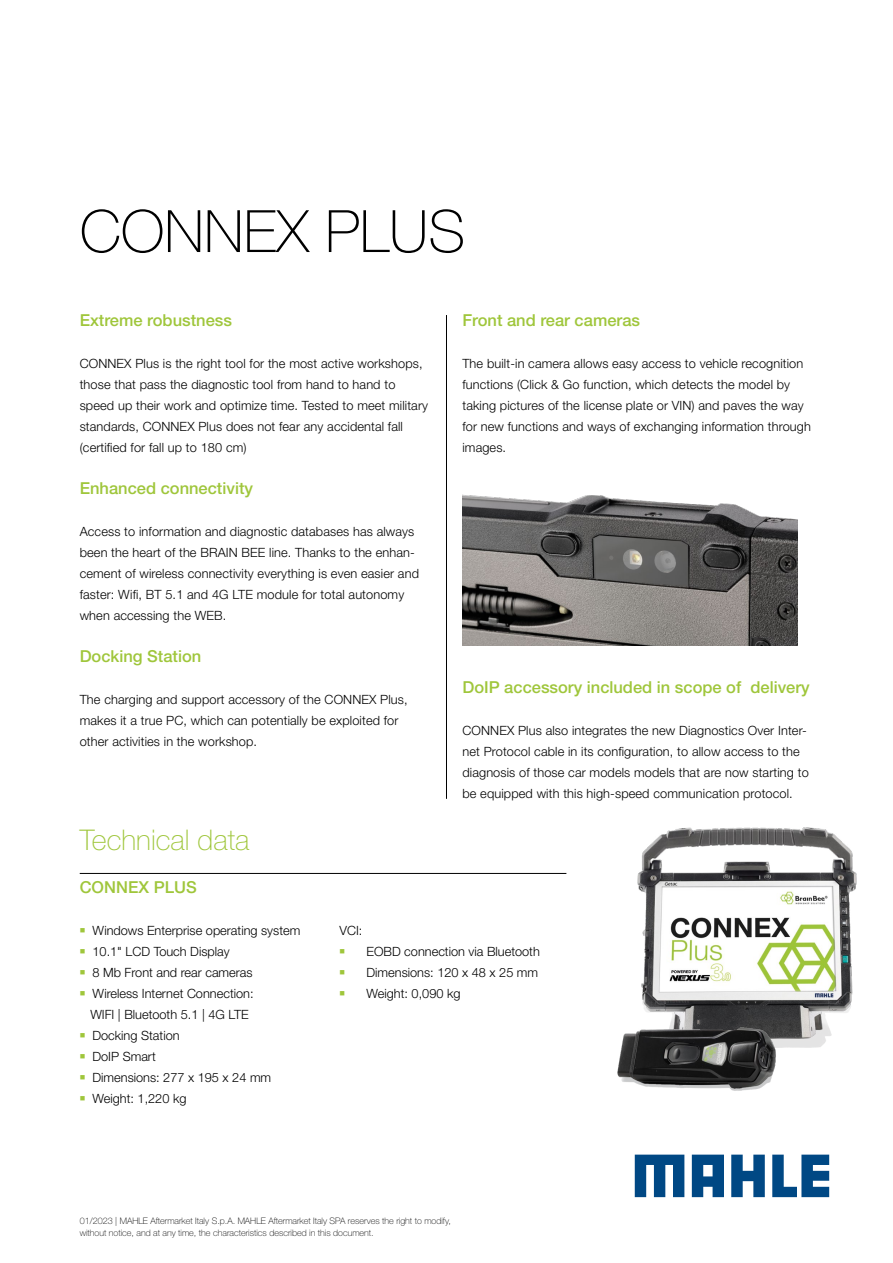
<style>
.page{position:relative;width:893px;height:1263px;background:#fff}
.page>*{position:absolute;margin:0;border:0;box-sizing:border-box;transform-origin:0 0}
.t1{font:100 58.5px "Helvetica Neue LT Pro";color:#000}
.t2{font:100 28.5px "Helvetica Neue LT Pro";color:#9fc63b}
.t3{font:500 16.5px "Helvetica Neue LT Pro";color:#9fc63b}
.t4{font:300 12.75px/21px "Helvetica Neue LT Pro";letter-spacing:.01em;color:#000}
.t5{font:100 9px/12px "Helvetica Neue LT Pro";color:#000}
.s1{color:#9fc63b}
</style>
<div class="page">
<img style="left:637px;top:827px;width:220px;height:221px">
<img style="left:617px;top:1008px;width:196px;height:83px">
<hr style="left:446px;top:315px;width:1px;height:484px;background:#000">
<hr style="left:80px;top:873px;width:486px;height:1px;background:#000">
<img style="left:462px;top:494px;width:335px;height:152px">
<svg style="left:635px;top:1154px;width:49px;height:43px"></svg>
<svg style="left:731px;top:1154px;width:34px;height:43px"></svg>
<svg style="left:772px;top:1154px;width:57px;height:43px"></svg>
<svg style="left:692px;top:1154px;width:32px;height:43px"></svg>
<h1 class="t1" style="left:80px;top:196px;width:387px">CONNEX PLUS</h1>
<p class="t3" style="left:80px;top:310px;width:154px">Extreme robustness</p>
<p class="t4" style="left:80px;top:352px;width:350px">CONNEX Plus is the right tool for the most active workshops, those that pass the diagnostic tool from hand to hand to speed up their work and optimize time. Tested to meet military standards, CONNEX Plus does not fear any accidental fall (certified for fall up to 180 cm)</p>
<p class="t3" style="left:80px;top:478px;width:175px">Enhanced connectivity</p>
<p class="t4" style="left:80px;top:520px;width:341px">Access to information and diagnostic databases has always been the heart of the BRAIN BEE line. Thanks to the enhan&shy;cement of wireless connectivity everything is even easier and faster: Wifi, BT 5.1 and 4G LTE module for total autonomy when accessing the WEB.</p>
<p class="t3" style="left:80px;top:646px;width:123px">Docking Station</p>
<p class="t4" style="left:80px;top:688px;width:329px">The charging and support accessory of the CONNEX Plus, makes it a true PC, which can potentially be exploited for other activities in the workshop.</p>
<p class="t3" style="left:462px;top:310px;width:179px">Front and rear cameras</p>
<p class="t4" style="left:462px;top:352px;width:350px">The built-in camera allows easy access to vehicle recognition functions (Click &amp; Go function, which detects the model by taking pictures of the license plate or VIN) and paves the way for new functions and ways of exchanging information through images.</p>
<p class="t3" style="left:462px;top:677px;width:349px">DoIP accessory included in scope of delivery</p>
<p class="t4" style="left:462px;top:720px;width:348px">CONNEX Plus also integrates the new Diagnostics Over Inter&shy;net Protocol cable in its configuration, to allow access to the diagnosis of those car models models that are now starting to be equipped with this high-speed communication protocol.</p>
<h2 class="t2" style="left:80px;top:823px;width:171px">Technical data</h2>
<p class="t3" style="left:80px;top:877px;width:119px">CONNEX PLUS</p>
<p class="t4" style="left:80px;top:919px;width:222px"><span class="s1">■</span> Windows Enterprise operating system</p>
<p class="t4" style="left:80px;top:940px;width:151px"><span class="s1">■</span> 10.1" LCD Touch Display</p>
<p class="t4" style="left:80px;top:961px;width:174px"><span class="s1">■</span> 8 Mb Front and rear cameras</p>
<p class="t4" style="left:80px;top:982px;width:175px;text-align:center"><span class="s1">■</span> Wireless Internet Connection:<br>WIFI | Bluetooth 5.1 | 4G LTE</p>
<p class="t4" style="left:80px;top:1024px;width:101px"><span class="s1">■</span> Docking Station</p>
<p class="t4" style="left:80px;top:1045px;width:78px"><span class="s1">■</span> DoIP Smart</p>
<p class="t4" style="left:80px;top:1066px;width:193px"><span class="s1">■</span> Dimensions: 277 x 195 x 24 mm</p>
<p class="t4" style="left:80px;top:1087px;width:108px"><span class="s1">■</span> Weight: 1,220 kg</p>
<p class="t4" style="left:339px;top:919px;width:24px">VCI:</p>
<p class="t4" style="left:339px;top:940px;width:202px"><span class="s1">■</span> EOBD connection via Bluetooth</p>
<p class="t4" style="left:339px;top:961px;width:200px"><span class="s1">■</span> Dimensions: 120 x 48 x 25 mm</p>
<p class="t4" style="left:339px;top:982px;width:123px"><span class="s1">■</span> Weight: 0,090 kg</p>
<p class="t5" style="left:80px;top:1214px;width:373px">01/2023 | MAHLE Aftermarket Italy S.p.A. MAHLE Aftermarket Italy SPA reserves the right to modify, without notice, and at any time, the characteristics described in this document.</p>
</div>
